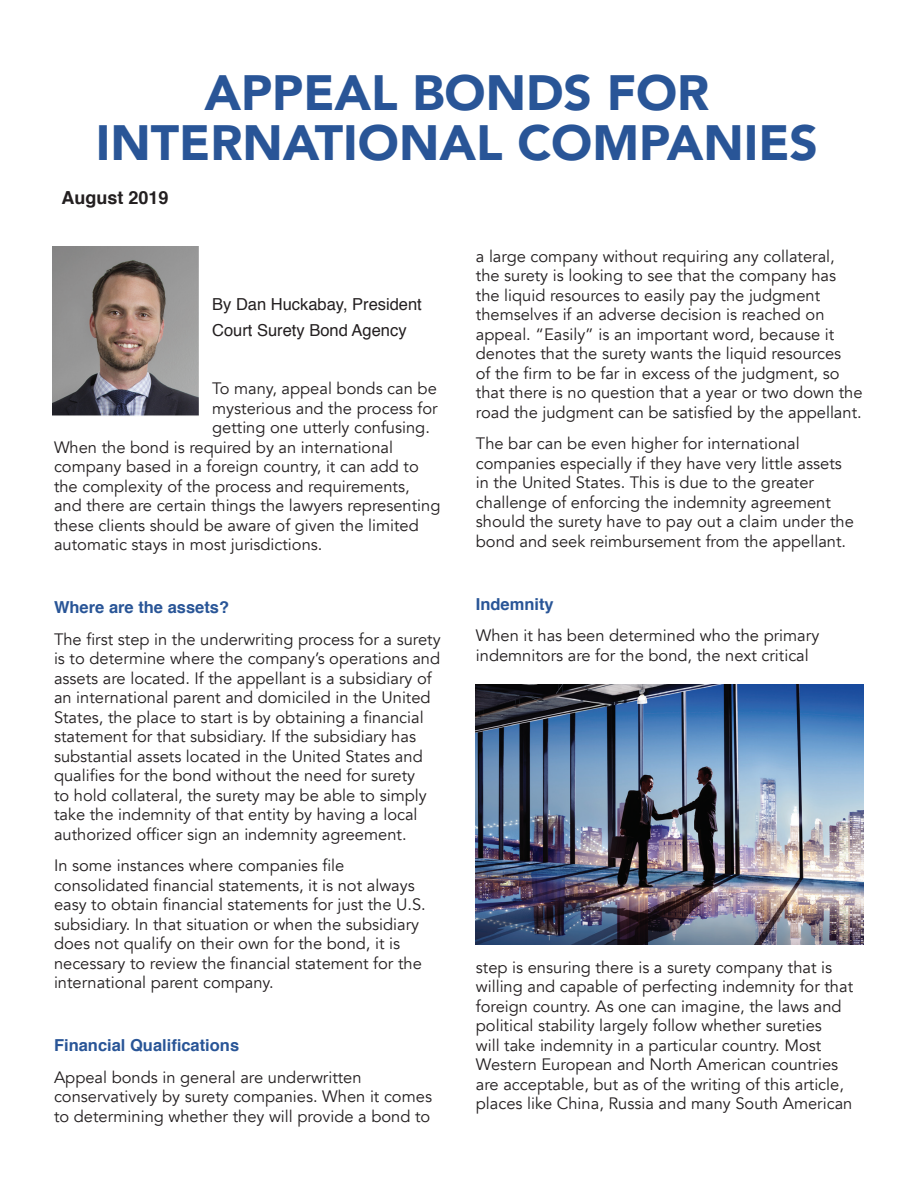
<style>
.page{position:relative;width:918px;height:1188px;background:#fff}
.page>*{position:absolute;margin:0;border:0;box-sizing:border-box;transform-origin:0 0}
.t1{font:900 49.5px/51px "Avenir";color:#295597;text-align:center}
.t2{font:700 18px "Helvetica";color:#231f20}
.t3{font:16.5px/19.5px "Avenir";color:#231f20}
.t4{font:700 16.5px "Helvetica";color:#295597}
.t5{font:16.5px/26.2px "Helvetica";color:#231f20}
</style>
<div class="page">
<img style="left:52px;top:246px;width:147px;height:170px">
<img style="left:475px;top:685px;width:389px;height:259px">
<h1 class="t1" style="left:96px;top:65px;width:724px">APPEAL BONDS FOR<br>INTERNATIONAL COMPANIES</h1>
<p class="t2" style="left:62px;top:183px;width:109px">August 2019</p>
<p class="t5" style="left:212px;top:292px;width:211px">By Dan Huckabay, President<br>Court Surety Bond Agency</p>
<p class="t3" style="left:212px;top:379px;width:226px">To many, appeal bonds can be</p>
<p class="t3" style="left:212px;top:399px;width:227px">mysterious and the process for</p>
<p class="t3" style="left:212px;top:418px;width:219px">getting one utterly confusing.</p>
<p class="t3" style="left:54px;top:438px;width:341px">When the bond is required by an international</p>
<p class="t3" style="left:54px;top:457px;width:366px">company based in a foreign country, it can add to</p>
<p class="t3" style="left:54px;top:477px;width:357px">the complexity of the process and requirements,</p>
<p class="t3" style="left:54px;top:496px;width:388px">and there are certain things the lawyers representing</p>
<p class="t3" style="left:54px;top:516px;width:366px">these clients should be aware of given the limited</p>
<p class="t3" style="left:54px;top:535px;width:270px">automatic stays in most jurisdictions.</p>
<p class="t4" style="left:54px;top:594px;width:177px">Where are the assets?</p>
<p class="t3" style="left:54px;top:630px;width:388px">The first step in the underwriting process for a surety is to determine where the company’s operations and assets are located. If the appellant is a subsidiary of an international parent and domiciled in the United States, the place to start is by obtaining a financial statement for that subsidiary. If the subsidiary has substantial assets located in the United States and qualifies for the bond without the need for surety<br>to hold collateral, the surety may be able to simply take the indemnity of that entity by having a local authorized officer sign an indemnity agreement.</p>
<p class="t3" style="left:54px;top:856px;width:373px">In some instances where companies file consolidated financial statements, it is not always easy to obtain financial statements for just the U.S. subsidiary. In that situation or when the subsidiary does not qualify on their own for the bond, it is necessary to review the financial statement for the international parent company.</p>
<p class="t4" style="left:54px;top:1032px;width:187px">Financial Qualifications</p>
<p class="t3" style="left:54px;top:1068px;width:380px">Appeal bonds in general are underwritten conservatively by surety companies. When it comes to determining whether they will provide a bond to</p>
<p class="t3" style="left:476px;top:247px;width:388px">a large company without requiring any collateral, the surety is looking to see that the company has the liquid resources to easily pay the judgment themselves if an adverse decision is reached on appeal. “Easily” is an important word, because it denotes that the surety wants the liquid resources<br>of the firm to be far in excess of the judgment, so that there is no question that a year or two down the road the judgment can be satisfied by the appellant.</p>
<p class="t3" style="left:476px;top:434px;width:380px">The bar can be even higher for international companies especially if they have very little assets in the United States. This is due to the greater challenge of enforcing the indemnity agreement should the surety have to pay out a claim under the bond and seek reimbursement from the appellant.</p>
<p class="t4" style="left:476px;top:591px;width:79px">Indemnity</p>
<p class="t3" style="left:476px;top:626px;width:345px">When it has been determined who the primary indemnitors are for the bond, the next critical</p>
<p class="t3" style="left:476px;top:958px;width:379px">step is ensuring there is a surety company that is willing and capable of perfecting indemnity for that foreign country. As one can imagine, the laws and political stability largely follow whether sureties<br>will take indemnity in a particular country. Most Western European and North American countries are acceptable, but as of the writing of this article, places like China, Russia and many South American</p>
</div>
